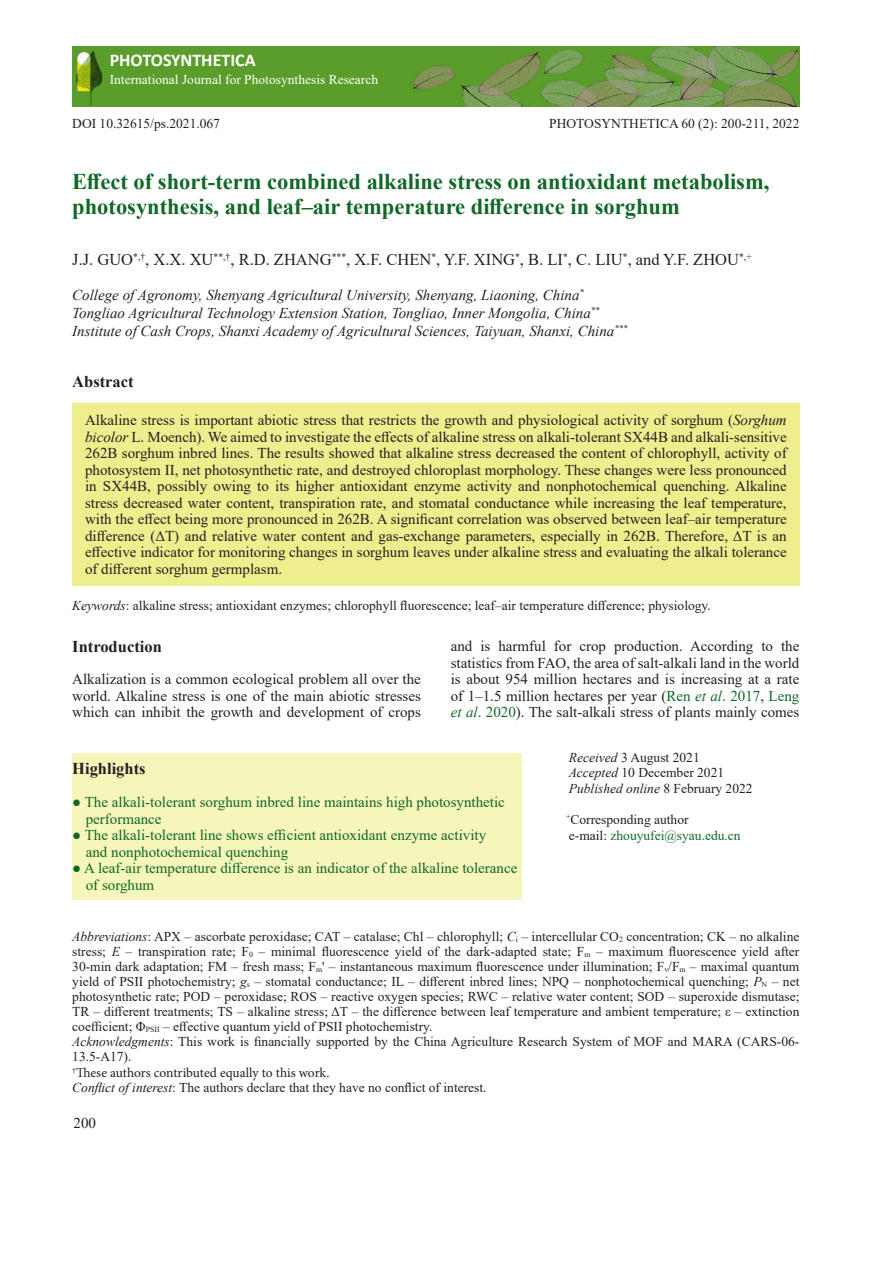
<style>
.page{position:relative;width:893px;height:1263px;background:#fff}
.page>*{position:absolute;margin:0;border:0;box-sizing:border-box;transform-origin:0 0}
.název_práce{font:700 22.5px/25.5px "Times New Roman";color:#106827}
.t1{font:700 18px "Calibri";color:#fff}
.autoři{font:16.5px "Times New Roman";color:#231f20}
.Nadpis_odstavce{font:700 16.5px "Times New Roman";color:#231f20}
.Abstract{font:15px/16.5px "Times New Roman";color:#231f20;text-align:justify}
.Text_odstavce{font:15px/16.5px "Times New Roman";color:#231f20;text-align:justify}
.Text_odstavce-2{font:15px "Times New Roman";color:#106827}
.adresy{font:italic 15px "Times New Roman";color:#231f20}
.Received_atd{font:13.5px/15px "Times New Roman";color:#231f20;text-align:justify}
.t2{font:13.5px "Times New Roman";color:#fff}
.Received_atd-2{font:13.5px "Minion Pro";letter-spacing:-.005em;color:#231f20}
.Received_atd-3{font:italic 13.5px "Times New Roman";color:#231f20}
.Received_atd-4{font:13.5px "Times New Roman";color:#106827}
.s1{font-style:italic}
.s2{color:#106827}
.s3{font-style:italic;color:#106827}
.s4{font-style:normal}
.s5{color:#231f20}
</style>
<div class="page">
<img style="left:105px;top:47px;width:694px;height:59px">
<img style="left:72px;top:47px;width:33px;height:59px">
<div style="left:72px;top:403px;width:727px;height:182px;background:#eeee8e"></div>
<div style="left:72px;top:753px;width:449px;height:146px;background:#f7f6ba"></div>
<h2 class="t1" style="left:110px;top:47px;width:147px">PHOTOSYNTHETICA</h2>
<p class="t2" style="left:110px;top:70px;width:270px">International Journal for Photosynthesis Research</p>
<p class="Received_atd" style="left:72px;top:116px;width:149px">DOI 10.32615/ps.2021.067</p>
<p class="Received_atd" style="left:549px;top:116px;width:252px">PHOTOSYNTHETICA 60 (2): 200-211, 2022</p>
<p class="název_práce" style="left:72px;top:168px;width:699px">Effect of short-term combined alkaline stress on antioxidant metabolism, photosynthesis, and leaf–air temperature difference in sorghum</p>
<p class="autoři" style="left:72px;top:248px;width:681px">J.J. GUO<sup>*,†</sup>, X.X. XU<sup>**,†</sup>, R.D. ZHANG<sup>***</sup>, X.F. CHEN<sup>*</sup>, Y.F. XING<sup>*</sup>, B. LI<sup>*</sup>, C. LIU<sup>*</sup>, and Y.F. ZHOU<sup>*,+</sup></p>
<p class="adresy" style="left:72px;top:285px;width:513px">College of Agronomy, Shenyang Agricultural University, Shenyang, Liaoning, China<sup>*</sup></p>
<p class="adresy" style="left:72px;top:303px;width:529px">Tongliao Agricultural Technology Extension Station, Tongliao, Inner Mongolia, China<sup>**</sup></p>
<p class="adresy" style="left:72px;top:321px;width:557px">Institute of Cash Crops, Shanxi Academy of Agricultural Sciences, Taiyuan, Shanxi, China<sup>***</sup></p>
<p class="Nadpis_odstavce" style="left:72px;top:369px;width:63px">Abstract</p>
<p class="Abstract" style="left:85px;top:412px;width:703px">Alkaline stress is important abiotic stress that restricts the growth and physiological activity of sorghum (<span class="s1">Sorghum bicolor</span> L. Moench). We aimed to investigate the effects of alkaline stress on alkali-tolerant SX44B and alkali-sensitive 262B sorghum inbred lines. The results showed that alkaline stress decreased the content of chlorophyll, activity of photosystem II, net photosynthetic rate, and destroyed chloroplast morphology. These changes were less pronounced in SX44B, possibly owing to its higher antioxidant enzyme activity and nonphotochemical quenching. Alkaline stress decreased water content, transpiration rate, and stomatal conductance while increasing the leaf temperature, with the effect being more pronounced in 262B. A significant correlation was observed between leaf–air temperature difference (ΔT) and relative water content and gas-exchange parameters, especially in 262B. Therefore, ΔT is an effective indicator for monitoring changes in sorghum leaves under alkaline stress and evaluating the alkali tolerance of different sorghum germplasm.</p>
<p class="Received_atd" style="left:72px;top:598px;width:640px"><span class="s1">Keywords</span>: alkaline stress; antioxidant enzymes; chlorophyll fluorescence; leaf–air temperature difference; physiology.</p>
<p class="Nadpis_odstavce" style="left:72px;top:635px;width:91px">Introduction</p>
<p class="Text_odstavce" style="left:72px;top:670px;width:350px">Alkalization is a common ecological problem all over the world. Alkaline stress is one of the main abiotic stresses which can inhibit the growth and development of crops</p>
<p class="Text_odstavce" style="left:451px;top:637px;width:350px">and is harmful for crop production. According to the statistics from FAO, the area of salt-alkali land in the world is about 954 million hectares and is increasing at a rate of 1–1.5 million hectares per year (<span class="s2">Ren</span> <span class="s3">et al</span><span class="s2">. 2017</span>, <span class="s2">Leng </span><span class="s3">et al</span><span class="s2">. 2020</span>). The salt-alkali stress of plants mainly comes</p>
<p class="Nadpis_odstavce" style="left:72px;top:757px;width:75px">Highlights</p>
<p class="Text_odstavce-2" style="left:72px;top:791px;width:434px">● The alkali-tolerant sorghum inbred line maintains high photosynthetic</p>
<p class="Text_odstavce-2" style="left:86px;top:808px;width:77px">performance</p>
<p class="Text_odstavce-2" style="left:72px;top:824px;width:415px">● The alkali-tolerant line shows efficient antioxidant enzyme activity</p>
<p class="Text_odstavce-2" style="left:86px;top:841px;width:204px">and nonphotochemical quenching</p>
<p class="Text_odstavce-2" style="left:72px;top:857px;width:447px">● A leaf-air temperature difference is an indicator of the alkaline tolerance</p>
<p class="Text_odstavce-2" style="left:86px;top:874px;width:70px">of sorghum</p>
<p class="Received_atd" style="left:569px;top:750px;width:132px"><span class="s1">Received</span> 3 August 2021</p>
<p class="Received_atd" style="left:569px;top:765px;width:157px"><span class="s1">Accepted</span> 10 December 2021</p>
<p class="Received_atd-3" style="left:569px;top:779px;width:185px">Published online <span class="s4">8 February 2022</span></p>
<p class="Received_atd" style="left:566px;top:811px;width:124px"><sup>+</sup>Corresponding author</p>
<p class="Received_atd-4" style="left:569px;top:826px;width:173px"><span class="s5">e-mail:</span> zhouyufei@syau.edu.cn</p>
<p class="Received_atd" style="left:72px;top:929px;width:729px"><span class="s1">Abbreviations</span>: APX – ascorbate peroxidase; CAT – catalase; Chl – chlorophyll; <span class="s1">C</span><sub>i</sub> – intercellular CO<sub>2</sub> concentration; CK – no alkaline stress; <span class="s1">E</span> – transpiration rate; F<sub>0</sub> – minimal fluorescence yield of the dark-adapted state; F<sub>m</sub> – maximum fluorescence yield after 30-min dark adaptation; FM – fresh mass; F<sub>m</sub>' – instantaneous maximum fluorescence under illumination; F<sub>v</sub>/F<sub>m</sub> – maximal quantum yield of PSII photochemistry; <span class="s1">g</span><sub>s</sub> – stomatal conductance; IL – different inbred lines; NPQ – nonphotochemical quenching; <span class="s1">P</span><sub>N</sub> – net photosynthetic rate; POD – peroxidase; ROS – reactive oxygen species; RWC – relative water content; SOD – superoxide dismutase; TR – different treatments; TS – alkaline stress; ΔT – the difference between leaf temperature and ambient temperature; ε – extinction coefficient; Φ<sub>PSII</sub> – effective quantum yield of PSII photochemistry.</p>
<p class="Received_atd" style="left:72px;top:1034px;width:729px"><span class="s1">Acknowledgments</span>: This work is financially supported by the China Agriculture Research System of MOF and MARA (CARS-06-<br>13.5-A17).</p>
<p class="Received_atd-2" style="left:72px;top:1064px;width:259px"><sup>†</sup>These authors contributed equally to this work.</p>
<p class="Received_atd" style="left:72px;top:1080px;width:416px"><span class="s1">Conflict of interest</span>: The authors declare that they have no conflict of interest.</p>
<p class="Abstract" style="left:74px;top:1114px;width:24px">200</p>
</div>
